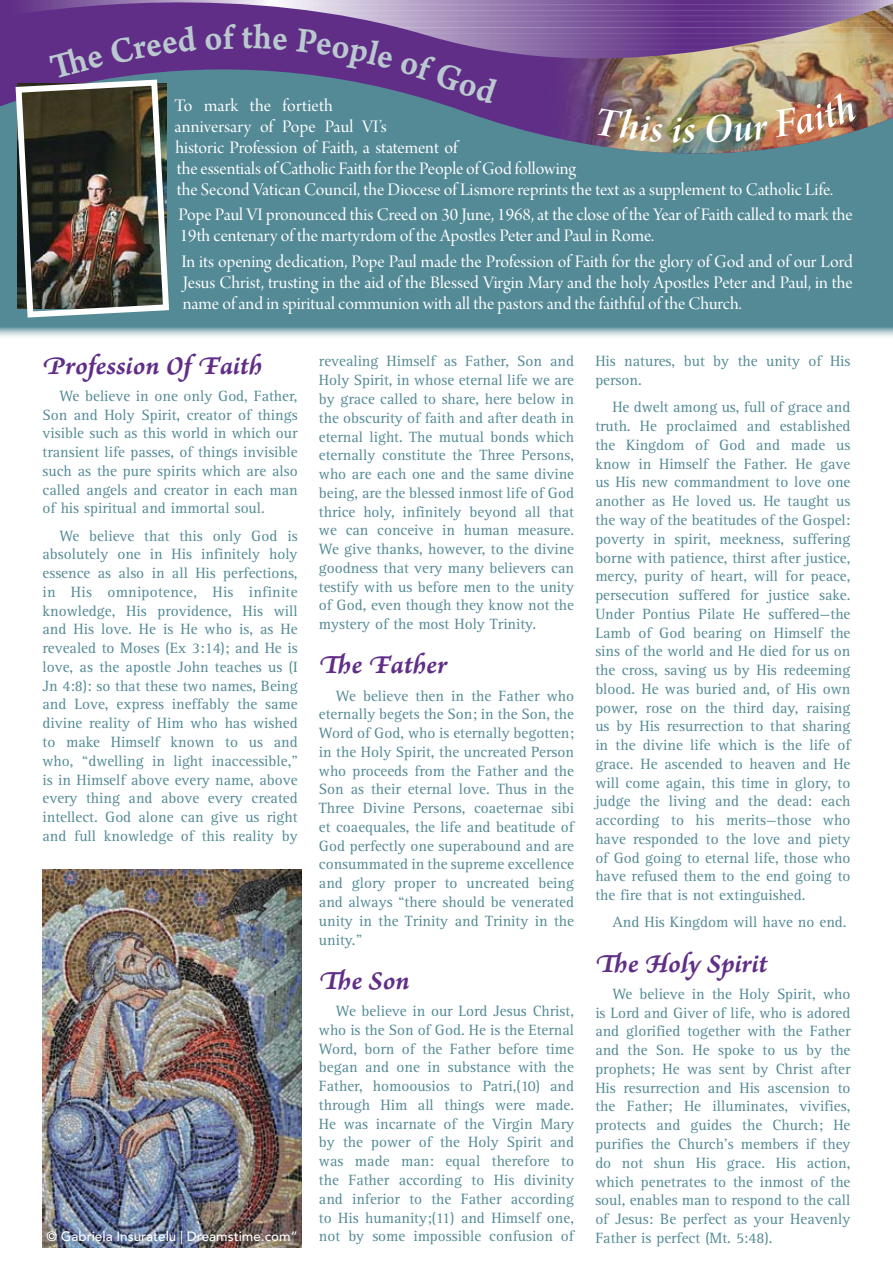
<style>
.page{position:relative;width:893px;height:1263px;background:#fff}
.page>*{position:absolute;margin:0;border:0;box-sizing:border-box;transform-origin:0 0}
.t1{font:37.5px "Arno Pro Smbd Caption";color:#bac9cf;scale:.91 1}
.t2{font:27px "Arno Pro Smbd Italic Caption";letter-spacing:-.005em;color:#602e87}
.t3{font:18.75px/21px "Arno Pro Display";color:#fff}
.t4{font:15.3px/18.8px "Rotis Serif";color:#548a96;text-align:justify}
.t5{font:500 13.5px "Avenir";color:#fff}
</style>
<div class="page">
<div style="left:0;top:206px;width:893px;height:56px;background:#548a96"></div>
<svg style="left:0;top:262px;width:893px;height:75px;background:#63949f"></svg>
<div style="left:0;top:93px;width:893px;height:113px;background:#548a96"></div>
<img style="left:539px;top:93px;width:354px;height:62px">
<img style="left:0;top:0;width:893px;height:93px">
<hr style="left:420px;top:33px;width:473px;height:1px;background:#fff">
<hr style="left:374px;top:21px;width:519px;height:1px;background:#fff">
<hr style="left:308px;top:10px;width:585px;height:1px;background:#fff">
<hr style="left:489px;top:49px;width:392px;height:1px;background:#fff">
<hr style="left:399px;top:27px;width:494px;height:1px;background:#fff">
<hr style="left:345px;top:15px;width:548px;height:1px;background:#fff">
<hr style="left:250px;top:4px;width:643px;height:1px;background:#fff">
<hr style="left:459px;top:43px;width:434px;height:1px;background:#fff">
<hr style="left:437px;top:38px;width:456px;height:1px;background:#fff">
<img style="left:43px;top:870px;width:258px;height:378px">
<img style="left:12px;top:26px;width:185px;height:295px">
<svg style="left:205px;top:24px;width:32px;height:26px"></svg>
<svg style="left:253px;top:24px;width:35px;height:26px"></svg>
<svg style="left:296px;top:28px;width:203px;height:76px;background:#63458d"></svg>
<svg style="left:596px;top:108px;width:67px;height:34px;background:#947668"></svg>
<svg style="left:673px;top:117px;width:22px;height:26px"></svg>
<img style="left:706px;top:91px;width:151px;height:52px">
<h1 class="t1" style="left:241px;top:14px;width:14px">t</h1>
<p class="t3" style="left:175px;top:96px;width:660px">To mark the fortieth<br>anniversary of Pope Paul VI’s<br>historic Profession of Faith, a statement of<br>the essentials of Catholic Faith for the People of God following<br>the Second Vatican Council, the Diocese of Lismore reprints the text as a supplement to Catholic Life.</p>
<p class="t3" style="left:178px;top:205px;width:676px">Pope Paul VI pronounced this Creed on 30 June, 1968, at the close of the Year of Faith called to mark the<br>19th centenary of the martyrdom of the Apostles Peter and Paul in Rome.</p>
<p class="t3" style="left:181px;top:252px;width:673px;text-align:justify">In its opening dedication, Pope Paul made the Profession of Faith for the glory of God and of our Lord Jesus Christ, trusting in the aid of the Blessed Virgin Mary and the holy Apostles Peter and Paul, in the name of and in spiritual communion with all the pastors and the faithful of the Church.</p>
<h2 class="t2" style="left:43px;top:348px;width:222px">Profession Of Faith</h2>
<p class="t4" style="left:43px;top:387px;width:257px;text-indent:17px">We believe in one only God, Father, Son and Holy Spirit, creator of things visible such as this world in which our transient life passes, of things invisible such as the pure spirits which are also called angels and creator in each man of his spiritual and immortal soul.</p>
<p class="t4" style="left:43px;top:527px;width:257px;text-indent:17px">We believe that this only God is absolutely one in His infinitely holy essence as also in all His perfections, in His omnipotence, His infinite knowledge, His providence, His will and His love. He is He who is, as He revealed to Moses (Ex 3:14); and He is love, as the apostle John teaches us (I Jn 4:8): so that these two names, Being and Love, express ineffably the same divine reality of Him who has wished to make Himself known to us and who, “dwelling in light inaccessible,” is in Himself above every name, above every thing and above every created intellect. God alone can give us right and full knowledge of this reality by</p>
<p class="t5" style="left:46px;top:1228px;width:253px">© Gabriela Insuratelu | Dreamstime.com”</p>
<p class="t4" style="left:319px;top:352px;width:257px">revealing Himself as Father, Son and Holy Spirit, in whose eternal life we are by grace called to share, here below in the obscurity of faith and after death in eternal light. The mutual bonds which eternally constitute the Three Persons, who are each one and the same divine being, are the blessed inmost life of God thrice holy, infinitely beyond all that we can conceive in human measure.<br>We give thanks, however, to the divine goodness that very many believers can testify with us before men to the unity of God, even though they know not the mystery of the most Holy Trinity.</p>
<h2 class="t2" style="left:319px;top:648px;width:130px">The Father</h2>
<p class="t4" style="left:319px;top:687px;width:257px;text-indent:17px">We believe then in the Father who eternally begets the Son; in the Son, the Word of God, who is eternally begotten; in the Holy Spirit, the uncreated Person who proceeds from the Father and the Son as their eternal love. Thus in the Three Divine Persons, coaeternae sibi et coaequales, the life and beatitude of God perfectly one superabound and are consummated in the supreme excellence and glory proper to uncreated being and always “there should be venerated unity in the Trinity and Trinity in the unity.”</p>
<h2 class="t2" style="left:319px;top:964px;width:92px">The Son</h2>
<p class="t4" style="left:319px;top:1002px;width:257px;text-indent:17px">We believe in our Lord Jesus Christ, who is the Son of God. He is the Eternal Word, born of the Father before time began and one in substance with the Father, homoousios to Patri,(10) and through Him all things were made.<br>He was incarnate of the Virgin Mary by the power of the Holy Spirit and was made man: equal therefore to the Father according to His divinity and inferior to the Father according to His humanity;(11) and Himself one, not by some impossible confusion of</p>
<p class="t4" style="left:595px;top:352px;width:257px">His natures, but by the unity of His person.</p>
<p class="t4" style="left:595px;top:398px;width:257px;text-indent:17px">He dwelt among us, full of grace and truth. He proclaimed and established the Kingdom of God and made us know in Himself the Father. He gave us His new commandment to love one another as He loved us. He taught us the way of the beatitudes of the Gospel: poverty in spirit, meekness, suffering borne with patience, thirst after justice, mercy, purity of heart, will for peace, persecution suffered for justice sake.<br>Under Pontius Pilate He suffered—the Lamb of God bearing on Himself the sins of the world and He died for us on the cross, saving us by His redeeming blood. He was buried and, of His own power, rose on the third day, raising us by His resurrection to that sharing in the divine life which is the life of grace. He ascended to heaven and He will come again, this time in glory, to judge the living and the dead: each according to his merits—those who have responded to the love and piety of God going to eternal life, those who have refused them to the end going to the fire that is not extinguished.</p>
<p class="t4" style="left:612px;top:913px;width:236px">And His Kingdom will have no end.</p>
<h2 class="t2" style="left:595px;top:946px;width:174px">The Holy Spirit</h2>
<p class="t4" style="left:595px;top:985px;width:257px;text-indent:17px">We believe in the Holy Spirit, who is Lord and Giver of life, who is adored and glorified together with the Father and the Son. He spoke to us by the prophets; He was sent by Christ after His resurrection and His ascension to the Father; He illuminates, vivifies, protects and guides the Church; He purifies the Church’s members if they do not shun His grace. His action, which penetrates to the inmost of the soul, enables man to respond to the call of Jesus: Be perfect as your Heavenly Father is perfect (Mt. 5:48).</p>
</div>
